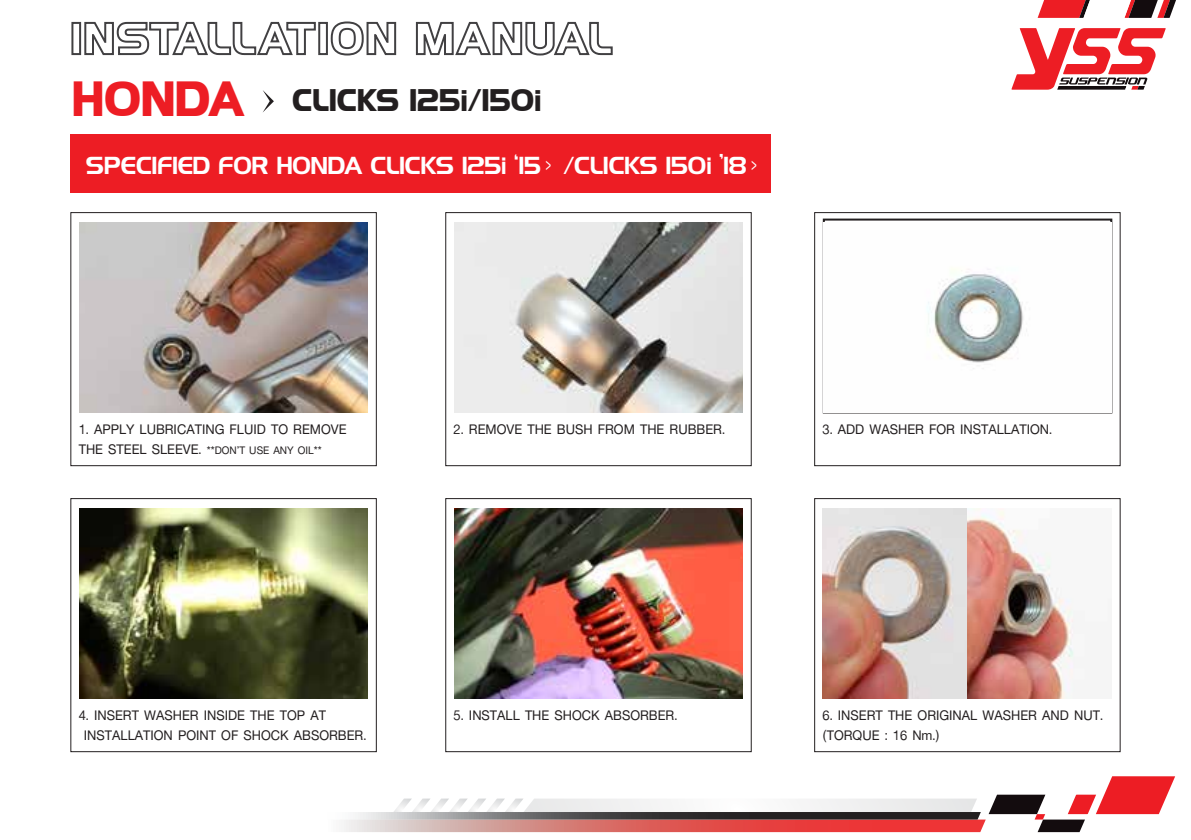
<style>
.page{position:relative;width:1191px;height:840px;background:#fff}
.page>*{position:absolute;margin:0;border:0;box-sizing:border-box;transform-origin:0 0}
.t1{font:700 28px "Highland Gothic FLF";color:#231f20}
.t2{font:22px "Highland Gothic FLF";color:#fff}
.t3{font:20.4px/20.4px "PSL Text Pro";color:#231f20}
.t4{font:16px "PSL Text Pro";color:#231f20}
.s1{font-size:44.2px;color:#ed1d24}
.s2{font-size:20.4px}
</style>
<div class="page">
<img style="left:80px;top:222px;width:287px;height:190px">
<img style="left:455px;top:222px;width:287px;height:190px">
<div style="left:445px;top:212px;width:306px;height:253px;border:1px solid #231f20"></div>
<div style="left:823px;top:218px;width:289px;height:195px;background:#fff;border:2px solid #231f20"></div>
<img style="left:824px;top:222px;width:287px;height:190px">
<div style="left:814px;top:212px;width:306px;height:253px;border:1px solid #231f20"></div>
<img style="left:80px;top:508px;width:287px;height:190px">
<img style="left:455px;top:508px;width:287px;height:190px">
<div style="left:445px;top:498px;width:306px;height:253px;border:1px solid #231f20"></div>
<img style="left:822px;top:508px;width:253px;height:190px">
<div style="left:814px;top:498px;width:306px;height:253px;border:1px solid #231f20"></div>
<svg style="left:1037px;top:0;width:139px;height:18px"></svg>
<svg style="left:1011px;top:28px;width:154px;height:62px"></svg>
<svg style="left:263px;top:90px;width:11px;height:22px"></svg>
<div style="left:71px;top:22px;width:10px;height:33px;border:2px solid #414042"></div>
<svg style="left:84px;top:21px;width:232px;height:35px"></svg>
<div style="left:318px;top:22px;width:10px;height:33px;border:2px solid #414042"></div>
<svg style="left:330px;top:21px;width:67px;height:35px"></svg>
<svg style="left:415px;top:21px;width:198px;height:35px"></svg>
<div style="left:70px;top:134px;width:700px;height:58px;background:#ed1d24"></div>
<svg style="left:344px;top:776px;width:831px;height:55px"></svg>
<h1 class="t1" style="left:72px;top:80px;width:471px"><span class="s1">HONDA</span> CLICKS 125i/150i</h1>
<p class="t2" style="left:86px;top:149px;width:672px">SPECIFIED FOR HONDA CLICKS 125i ‘15 &gt; /CLICKS 150i ’18 &gt;</p>
<p class="t3" style="left:79px;top:420px;width:269px">1. APPLY LUBRICATING FLUID TO REMOVE</p>
<p class="t4" style="left:79px;top:441px;width:244px"><span class="s2">THE STEEL SLEEVE.</span> **DON’T USE ANY OIL**</p>
<p class="t3" style="left:453px;top:420px;width:273px">2. REMOVE THE BUSH FROM THE RUBBER.</p>
<p class="t3" style="left:822px;top:420px;width:231px">3. ADD WASHER FOR INSTALLATION.</p>
<p class="t3" style="left:79px;top:705px;width:289px">4. INSERT WASHER INSIDE THE TOP AT<br>INSTALLATION POINT OF SHOCK ABSORBER.</p>
<p class="t3" style="left:453px;top:705px;width:225px">5. INSTALL THE SHOCK ABSORBER.</p>
<p class="t3" style="left:822px;top:705px;width:282px">6. INSERT THE ORIGINAL WASHER AND NUT. (TORQUE : 16 Nm.)</p>
</div>
